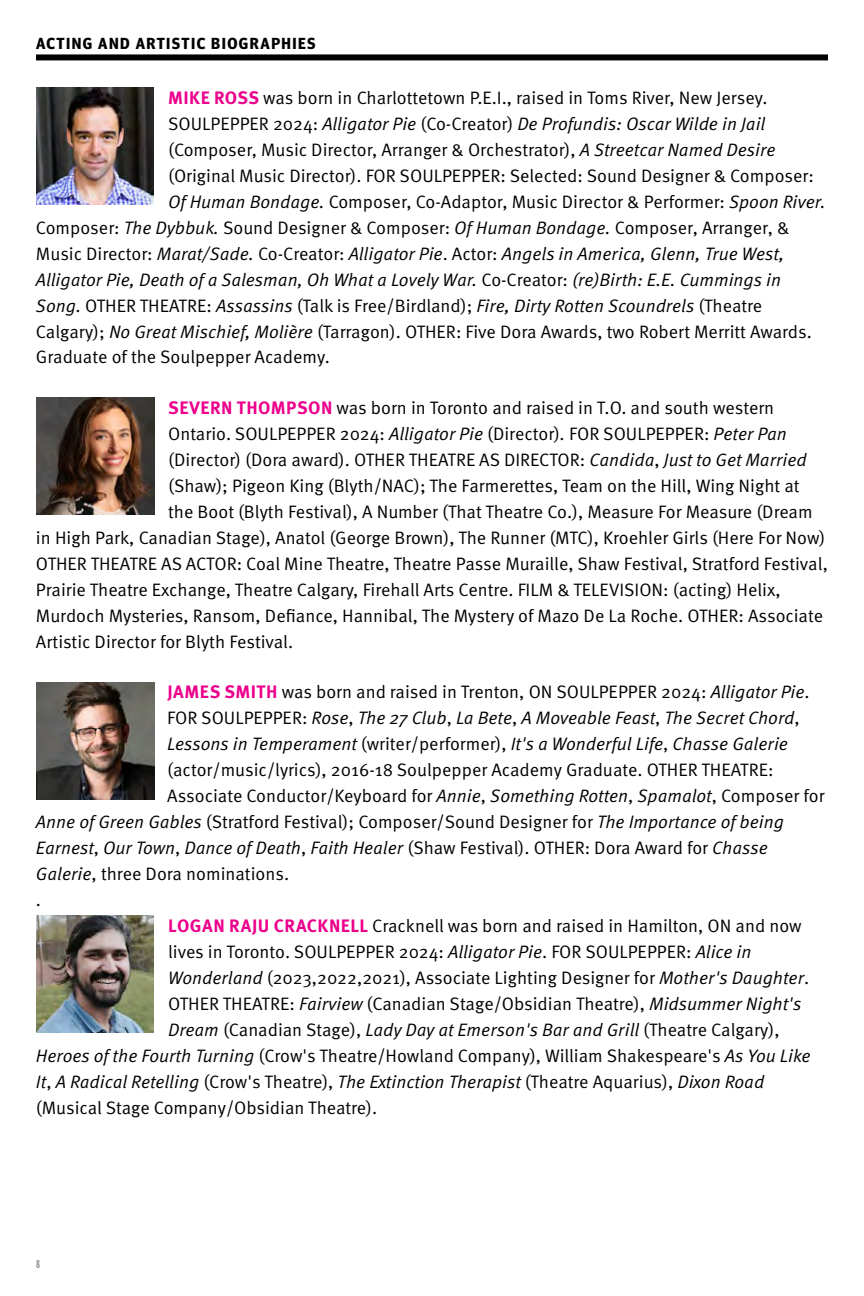
<style>
.page{position:relative;width:864px;height:1296px;background:#fff}
.page>*{position:absolute;margin:0;border:0;box-sizing:border-box;transform-origin:0 0}
.t1{font:18px/26px "Meta Pro Norm";color:#000}
.t2{font:18px/26px "Meta Pro Norm Ita";color:#000}
.t3{font:700 16px "Meta Headline Pro";letter-spacing:.09em;color:#000}
.t4{font:12px "Franklin Gothic LT Pro Dm X Cm";color:#8a8c8e}
.s1{font-family:"Meta Pro";font-weight:700;color:#ec008c}
.s2{font-family:"Meta Pro Norm"}
.s3{font-family:"Meta Pro Norm Ita"}
</style>
<div class="page">
<div style="left:36px;top:54px;width:792px;height:6px;background:#000"></div>
<img style="left:37px;top:87px;width:117px;height:117px">
<img style="left:36px;top:398px;width:119px;height:117px">
<img style="left:36px;top:682px;width:119px;height:117px">
<img style="left:37px;top:915px;width:117px;height:117px">
<p class="t3" style="left:36px;top:31px;width:281px">ACTING AND ARTISTIC BIOGRAPHIES</p>
<p class="t1" style="left:168px;top:83px;width:601px"><span class="s1">MIKE ROSS</span> was born in Charlottetown P.E.I., raised in Toms River, New Jersey.</p>
<p class="t2" style="left:168px;top:109px;width:599px"><span class="s2">SOULPEPPER 2024:</span> Alligator Pie <span class="s2">(Co-Creator)</span> De Profundis: Oscar Wilde in Jail</p>
<p class="t1" style="left:168px;top:135px;width:609px">(Composer, Music Director, Arranger &amp; Orchestrator), <span class="s3">A Streetcar Named Desire</span></p>
<p class="t1" style="left:168px;top:161px;width:647px">(Original Music Director). FOR SOULPEPPER: Selected: Sound Designer &amp; Composer:</p>
<p class="t1" style="left:168px;top:187px;width:659px"><span class="s3">Of Human Bondage.</span> Composer, Co-Adaptor, Music Director &amp; Performer: <span class="s3">Spoon River.</span></p>
<p class="t1" style="left:36px;top:213px;width:755px">Composer: <span class="s3">The Dybbuk.</span> Sound Designer &amp; Composer: <span class="s3">Of Human Bondage.</span> Composer, Arranger, &amp;</p>
<p class="t2" style="left:36px;top:239px;width:750px"><span class="s2">Music Director:</span> Marat/Sade. <span class="s2">Co-Creator:</span> Alligator Pie<span class="s2">. Actor:</span> Angels in America, Glenn, True West,<br>Alligator Pie, Death of a Salesman, Oh What a Lovely War. <span class="s2">Co-Creator:</span> (re)Birth: E.E. Cummings in</p>
<p class="t1" style="left:36px;top:291px;width:777px"><span class="s3">Song.</span> OTHER THEATRE: <span class="s3">Assassins</span> (Talk is Free/Birdland); <span class="s3">Fire, Dirty Rotten Scoundrels</span> (Theatre<br>Calgary); <span class="s3">No Great Mischief, Molière</span> (Tarragon). OTHER: Five Dora Awards, two Robert Merritt Awards.<br>Graduate of the Soulpepper Academy.</p>
<p class="t1" style="left:168px;top:394px;width:608px"><span class="s1">SEVERN THOMPSON</span> was born in Toronto and raised in T.O. and south western</p>
<p class="t1" style="left:168px;top:420px;width:620px">Ontario. SOULPEPPER 2024: <span class="s3">Alligator Pie</span> (Director)<span class="s3">.</span> FOR SOULPEPPER: <span class="s3">Peter Pan</span></p>
<p class="t1" style="left:168px;top:446px;width:640px">(Director) (Dora award). OTHER THEATRE AS DIRECTOR: <span class="s3">Candida</span>, <span class="s3">Just to Get Married</span></p>
<p class="t1" style="left:168px;top:472px;width:633px">(Shaw); Pigeon King (Blyth/NAC); The Farmerettes, Team on the Hill, Wing Night at</p>
<p class="t1" style="left:168px;top:498px;width:646px">the Boot (Blyth Festival), A Number (That Theatre Co.), Measure For Measure (Dream</p>
<p class="t1" style="left:36px;top:524px;width:791px">in High Park, Canadian Stage), Anatol (George Brown), The Runner (MTC), Kroehler Girls (Here For Now)</p>
<p class="t1" style="left:36px;top:550px;width:793px">OTHER THEATRE AS ACTOR: Coal Mine Theatre, Theatre Passe Muraille, Shaw Festival, Stratford Festival,</p>
<p class="t1" style="left:36px;top:576px;width:746px">Prairie Theatre Exchange, Theatre Calgary, Firehall Arts Centre. FILM &amp; TELEVISION: (acting) Helix,</p>
<p class="t1" style="left:36px;top:602px;width:789px">Murdoch Mysteries, Ransom, Defiance, Hannibal, The Mystery of Mazo De La Roche. OTHER: Associate</p>
<p class="t1" style="left:36px;top:628px;width:259px">Artistic Director for Blyth Festival.</p>
<p class="t1" style="left:167px;top:678px;width:644px"><span class="s1">JAMES SMITH</span> was born and raised in Trenton, ON SOULPEPPER 2024: <span class="s3">Alligator Pie</span>.</p>
<p class="t2" style="left:167px;top:704px;width:634px"><span class="s2">FOR SOULPEPPER:</span> Rose<span class="s2">,</span> The 27 Club<span class="s2">,</span> La Bete<span class="s2">,</span> A Moveable Feast<span class="s2">,</span> The Secret Chord<span class="s2">,<br></span>Lessons in Temperament <span class="s2">(writer/performer),</span> It's a Wonderful Life<span class="s2">,</span> Chasse Galerie</p>
<p class="t1" style="left:167px;top:756px;width:608px">(actor/music/lyrics), 2016-18 Soulpepper Academy Graduate. OTHER THEATRE:</p>
<p class="t1" style="left:167px;top:782px;width:659px">Associate Conductor/Keyboard for <span class="s3">Annie</span>, <span class="s3">Something Rotten</span>, <span class="s3">Spamalot</span>, Composer for</p>
<p class="t1" style="left:36px;top:808px;width:750px"><span class="s3">Anne of Green Gables</span> (Stratford Festival); Composer/Sound Designer for <span class="s3">The Importance of being</span></p>
<p class="t2" style="left:36px;top:834px;width:733px">Earnest<span class="s2">,</span> Our Town<span class="s2">,</span> Dance of Death<span class="s2">,</span> Faith Healer <span class="s2">(Shaw Festival). OTHER: Dora Award for</span> Chasse</p>
<p class="t1" style="left:36px;top:860px;width:255px"><span class="s3">Galerie</span>, three Dora nominations.</p>
<p class="t1" style="left:36px;top:886px;width:7px">.</p>
<p class="t1" style="left:168px;top:911px;width:635px"><span class="s1">LOGAN RAJU CRACKNELL</span> Cracknell was born and raised in Hamilton, ON and now</p>
<p class="t1" style="left:168px;top:937px;width:585px">lives in Toronto. SOULPEPPER 2024: <span class="s3">Alligator Pie</span>. FOR SOULPEPPER: <span class="s3">Alice in</span></p>
<p class="t1" style="left:168px;top:963px;width:643px"><span class="s3">Wonderland</span> (2023,2022,2021), Associate Lighting Designer for <span class="s3">Mother's Daughter</span>.</p>
<p class="t1" style="left:168px;top:989px;width:635px">OTHER THEATRE: <span class="s3">Fairview</span> (Canadian Stage/Obsidian Theatre), <span class="s3">Midsummer Night's</span></p>
<p class="t2" style="left:168px;top:1015px;width:613px">Dream <span class="s2">(Canadian Stage),</span> Lady Day at Emerson's Bar and Grill <span class="s2">(Theatre Calgary),</span></p>
<p class="t1" style="left:36px;top:1041px;width:776px"><span class="s3">Heroes of the Fourth Turning</span> (Crow's Theatre/Howland Company), William Shakespeare's <span class="s3">As You Like</span></p>
<p class="t2" style="left:36px;top:1067px;width:730px">It<span class="s2">,</span> A Radical Retelling <span class="s2">(Crow's Theatre),</span> The Extinction Therapist <span class="s2">(Theatre Aquarius),</span> Dixon Road</p>
<p class="t1" style="left:36px;top:1093px;width:343px">(Musical Stage Company/Obsidian Theatre).</p>
<p class="t4" style="left:36px;top:1258px;width:5px">8</p>
</div>
